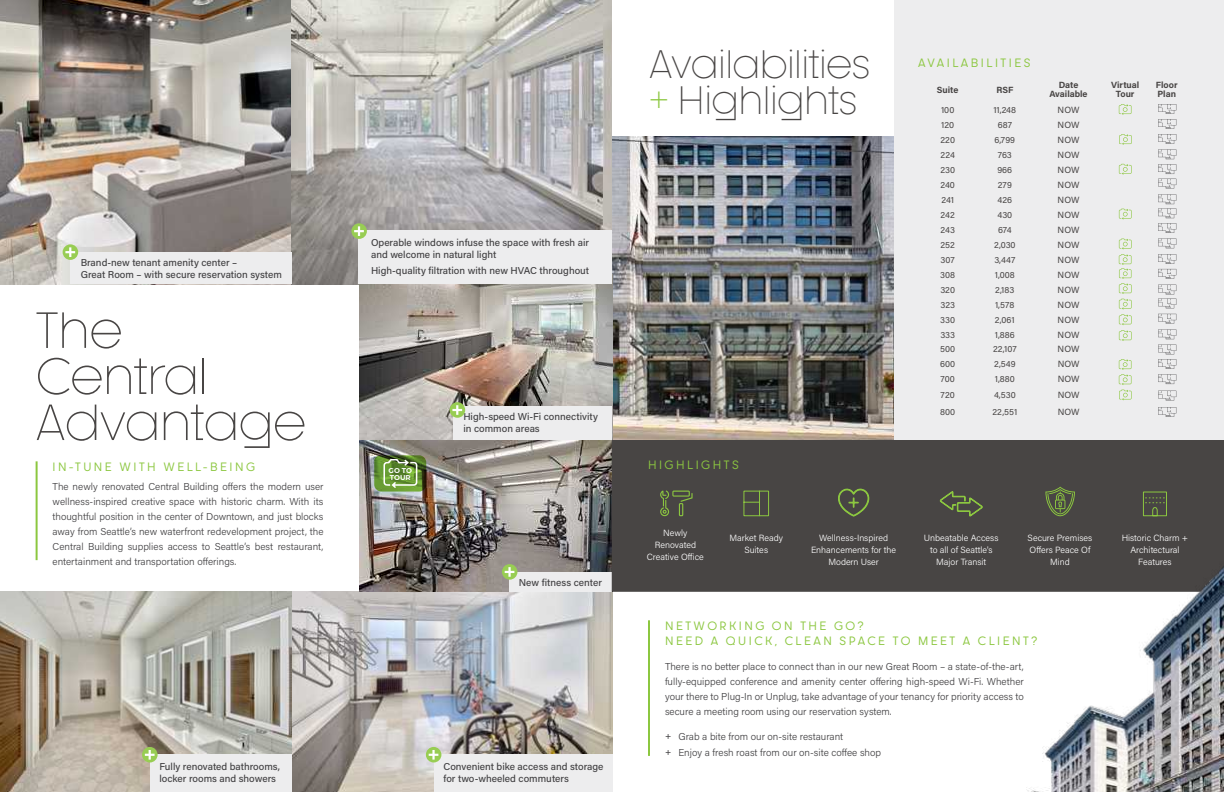
<style>
.page{position:relative;width:1224px;height:792px;background:#fff}
.page>*{position:absolute;margin:0;border:0;box-sizing:border-box;transform-origin:0 0}
.t1{font:300 50.7px/46.1px "Dystopian";color:#484544}
.t2{font:300 39.6px/36px "Dystopian";color:#484544}
.t3{font:12px/14.4px "Dystopian";letter-spacing:.21em;color:#8cc740}
.t4{font:300 10px/15px "Acumin Pro";color:#414042;text-align:justify}
.t5{font:500 10px/12px "Acumin Pro";color:#414042}
.t6{font:9px "Acumin Pro";color:#484544}
.t7{font:300 9px/12px "Acumin Pro";color:#fff;text-align:center}
.t8{font:700 9px/9px "Acumin Pro";color:#484544;text-align:center}
.t9{font:700 7px/7px "Montserrat";color:#fff}
.s1{color:#8cc740}
.s2{font-family:"Gotham";font-weight:400}
</style>
<div class="page">
<img style="left:612px;top:136px;width:283px;height:304px">
<img style="left:0;top:0;width:292px;height:284px">
<svg style="left:292px;top:0;width:320px;height:284px;background:#b8b6b4"></svg>
<img style="left:359px;top:284px;width:253px;height:308px">
<img style="left:0;top:592px;width:612px;height:200px">
<div style="left:359px;top:230px;width:253px;height:54px;background:#ededee"></div>
<svg style="left:351px;top:223px;width:16px;height:16px"></svg>
<svg style="left:354px;top:226px;width:10px;height:10px"></svg>
<div style="left:70px;top:252px;width:222px;height:32px;background:#ededee"></div>
<svg style="left:63px;top:244px;width:15px;height:16px"></svg>
<svg style="left:65px;top:247px;width:10px;height:10px"></svg>
<div style="left:454px;top:406px;width:158px;height:34px;background:#ededee"></div>
<svg style="left:450px;top:402px;width:15px;height:16px"></svg>
<svg style="left:452px;top:405px;width:10px;height:10px"></svg>
<div style="left:434px;top:754px;width:178px;height:38px;background:#ededee"></div>
<svg style="left:426px;top:747px;width:15px;height:16px"></svg>
<svg style="left:429px;top:750px;width:9px;height:10px"></svg>
<div style="left:150px;top:754px;width:142px;height:38px;background:#ededee"></div>
<svg style="left:142px;top:747px;width:16px;height:16px"></svg>
<svg style="left:145px;top:750px;width:10px;height:10px"></svg>
<svg style="left:374px;top:455px;width:52px;height:37px;background:#6c9144"></svg>
<div style="left:509px;top:572px;width:103px;height:20px;background:#ededee"></div>
<svg style="left:502px;top:564px;width:15px;height:16px"></svg>
<svg style="left:505px;top:567px;width:9px;height:10px"></svg>
<div style="left:895px;top:0;width:329px;height:460px;background:#ededee"></div>
<svg style="left:1119px;top:164px;width:13px;height:11px"></svg>
<svg style="left:1119px;top:209px;width:13px;height:11px"></svg>
<svg style="left:1158px;top:254px;width:18px;height:25px"></svg>
<svg style="left:1158px;top:314px;width:18px;height:25px"></svg>
<svg style="left:1158px;top:285px;width:18px;height:23px"></svg>
<svg style="left:1158px;top:391px;width:18px;height:9px"></svg>
<svg style="left:1158px;top:407px;width:18px;height:10px"></svg>
<svg style="left:1158px;top:194px;width:18px;height:54px"></svg>
<svg style="left:1158px;top:345px;width:18px;height:39px"></svg>
<div style="left:612px;top:440px;width:350px;height:152px;background:#484544"></div>
<svg style="left:660px;top:490px;width:33px;height:26px"></svg>
<svg style="left:743px;top:490px;width:27px;height:27px"></svg>
<svg style="left:838px;top:489px;width:31px;height:27px"></svg>
<svg style="left:939px;top:491px;width:23px;height:26px"></svg>
<hr style="left:36px;top:461px;width:2px;height:99px;background:#8cc740">
<hr style="left:648px;top:620px;width:2px;height:136px;background:#8cc740">
<img style="left:962px;top:440px;width:262px;height:352px">
<svg style="left:1119px;top:104px;width:13px;height:11px"></svg>
<svg style="left:1158px;top:104px;width:18px;height:84px"></svg>
<svg style="left:1119px;top:134px;width:13px;height:11px"></svg>
<svg style="left:1119px;top:238px;width:13px;height:103px"></svg>
<svg style="left:1119px;top:359px;width:13px;height:41px"></svg>
<p class="t5" style="left:81px;top:256px;width:203px">Brand-new tenant amenity center –<br>Great Room – with secure reservation system</p>
<h1 class="t1" style="left:36px;top:306px;width:272px">The<br>Central<br>Advantage</h1>
<p class="t3" style="left:53px;top:460px;width:204px">IN-TUNE WITH WELL-BEING</p>
<p class="t4" style="left:53px;top:479px;width:272px">The newly renovated Central Building offers the modern user wellness-inspired creative space with historic charm. With its thoughtful position in the center of Downtown, and just blocks away from Seattle’s new waterfront redevelopment project, the Central Building supplies access to Seattle’s best restaurant, entertainment and transportation offerings.</p>
<p class="t5" style="left:159px;top:760px;width:122px">Fully renovated bathrooms, locker rooms and showers</p>
<p class="t5" style="left:371px;top:236px;width:220px">Operable windows infuse the space with fresh air and welcome in natural light</p>
<p class="t5" style="left:371px;top:264px;width:220px">High-quality filtration with new HVAC throughout</p>
<p class="t9" style="left:389px;top:467px;width:25px">GO TO<br>TOUR</p>
<p class="t5" style="left:463px;top:410px;width:136px">High-speed Wi-Fi connectivity in common areas</p>
<p class="t5" style="left:519px;top:576px;width:85px">New fitness center</p>
<p class="t5" style="left:443px;top:760px;width:161px">Convenient bike access and storage for two-wheeled commuters</p>
<h2 class="t2" style="left:649px;top:46px;width:223px">Availabilities <span class="s1">+</span> Highlights</h2>
<p class="t3" style="left:648px;top:457px;width:92px">HIGHLIGHTS</p>
<p class="t3" style="left:918px;top:56px;width:114px">AVAILABILITIES</p>
<p class="t8" style="left:937px;top:84px;width:23px">Suite</p>
<p class="t8" style="left:996px;top:84px;width:18px">RSF</p>
<p class="t8" style="left:1050px;top:80px;width:40px">Date<br>Available</p>
<p class="t8" style="left:1111px;top:80px;width:30px">Virtual<br>Tour</p>
<p class="t8" style="left:1156px;top:80px;width:23px;text-align:left">Floor<br>Plan</p>
<p class="t6" style="left:941px;top:104px;width:15px">100</p>
<p class="t6" style="left:993px;top:104px;width:24px">11,248</p>
<p class="t6" style="left:1058px;top:104px;width:23px">NOW</p>
<p class="t6" style="left:941px;top:119px;width:15px">120</p>
<p class="t6" style="left:998px;top:119px;width:16px">687</p>
<p class="t6" style="left:1058px;top:119px;width:23px">NOW</p>
<p class="t6" style="left:940px;top:134px;width:16px">220</p>
<p class="t6" style="left:995px;top:134px;width:22px">6,799</p>
<p class="t6" style="left:1058px;top:134px;width:23px">NOW</p>
<p class="t6" style="left:941px;top:149px;width:16px">224</p>
<p class="t6" style="left:998px;top:149px;width:16px">763</p>
<p class="t6" style="left:1058px;top:149px;width:23px">NOW</p>
<p class="t6" style="left:940px;top:164px;width:16px">230</p>
<p class="t6" style="left:997px;top:164px;width:16px">966</p>
<p class="t6" style="left:1058px;top:164px;width:23px">NOW</p>
<p class="t6" style="left:940px;top:179px;width:16px">240</p>
<p class="t6" style="left:998px;top:179px;width:16px">279</p>
<p class="t6" style="left:1058px;top:179px;width:23px">NOW</p>
<p class="t6" style="left:941px;top:194px;width:14px">241</p>
<p class="t6" style="left:998px;top:194px;width:16px">426</p>
<p class="t6" style="left:1058px;top:194px;width:23px">NOW</p>
<p class="t6" style="left:941px;top:209px;width:16px">242</p>
<p class="t6" style="left:997px;top:209px;width:16px">430</p>
<p class="t6" style="left:1058px;top:209px;width:23px">NOW</p>
<p class="t6" style="left:940px;top:224px;width:16px">243</p>
<p class="t6" style="left:998px;top:224px;width:15px">674</p>
<p class="t6" style="left:1058px;top:224px;width:23px">NOW</p>
<p class="t6" style="left:941px;top:239px;width:16px">252</p>
<p class="t6" style="left:994px;top:239px;width:23px">2,030</p>
<p class="t6" style="left:1058px;top:239px;width:23px">NOW</p>
<p class="t6" style="left:941px;top:254px;width:16px">307</p>
<p class="t6" style="left:994px;top:254px;width:22px">3,447</p>
<p class="t6" style="left:1058px;top:254px;width:23px">NOW</p>
<p class="t6" style="left:940px;top:269px;width:16px">308</p>
<p class="t6" style="left:995px;top:269px;width:21px">1,008</p>
<p class="t6" style="left:1058px;top:269px;width:23px">NOW</p>
<p class="t6" style="left:940px;top:284px;width:16px">320</p>
<p class="t6" style="left:995px;top:284px;width:21px">2,183</p>
<p class="t6" style="left:1058px;top:284px;width:23px">NOW</p>
<p class="t6" style="left:940px;top:299px;width:16px">323</p>
<p class="t6" style="left:995px;top:299px;width:21px">1,578</p>
<p class="t6" style="left:1058px;top:299px;width:23px">NOW</p>
<p class="t6" style="left:940px;top:314px;width:16px">330</p>
<p class="t6" style="left:995px;top:314px;width:21px">2,061</p>
<p class="t6" style="left:1058px;top:314px;width:23px">NOW</p>
<p class="t6" style="left:940px;top:328px;width:16px">333</p>
<p class="t6" style="left:995px;top:328px;width:21px">1,886</p>
<p class="t6" style="left:1058px;top:328px;width:23px">NOW</p>
<p class="t6" style="left:940px;top:343px;width:17px">500</p>
<p class="t6" style="left:993px;top:343px;width:25px">22,107</p>
<p class="t6" style="left:1058px;top:343px;width:23px">NOW</p>
<p class="t6" style="left:940px;top:358px;width:17px">600</p>
<p class="t6" style="left:994px;top:358px;width:23px">2,549</p>
<p class="t6" style="left:1058px;top:358px;width:23px">NOW</p>
<p class="t6" style="left:941px;top:373px;width:16px">700</p>
<p class="t6" style="left:995px;top:373px;width:21px">1,880</p>
<p class="t6" style="left:1058px;top:373px;width:23px">NOW</p>
<p class="t6" style="left:941px;top:389px;width:16px">720</p>
<p class="t6" style="left:994px;top:389px;width:23px">4,530</p>
<p class="t6" style="left:1058px;top:389px;width:23px">NOW</p>
<p class="t6" style="left:940px;top:405px;width:17px">800</p>
<p class="t6" style="left:992px;top:405px;width:26px">22,551</p>
<p class="t6" style="left:1058px;top:405px;width:23px">NOW</p>
<p class="t7" style="left:647px;top:527px;width:58px">Newly<br>Renovated<br>Creative Office</p>
<p class="t7" style="left:729px;top:532px;width:55px">Market Ready<br>Suites</p>
<p class="t7" style="left:811px;top:532px;width:87px">Wellness-Inspired<br>Enhancements for the<br>Modern User</p>
<p class="t7" style="left:924px;top:532px;width:76px">Unbeatable Access to all of Seattle's<br>Major Transit</p>
<p class="t7" style="left:1028px;top:532px;width:66px">Secure Premises<br>Offers Peace Of<br>Mind</p>
<p class="t3" style="left:665px;top:619px;width:374px">NETWORKING ON THE GO?<br>NEED A QUICK, CLEAN SPACE TO MEET A CLIENT?</p>
<p class="t4" style="left:665px;top:659px;width:360px">There is no better place to connect than in our new Great Room – a state-of-the-art, fully-equipped conference and amenity center offering high-speed Wi-Fi. Whether your there to Plug-In or Unplug, take advantage of your tenancy for priority access to secure a meeting room using our reservation system.</p>
<p class="t4" style="left:665px;top:728px;width:218px;line-height:16px"><span class="s2">+</span> Grab a bite from our on-site restaurant<br><span class="s2">+</span> Enjoy a fresh roast from our on-site coffee shop</p>
<p class="t7" style="left:1122px;top:532px;width:68px">Historic Charm +<br>Architectural<br>Features</p>
</div>
